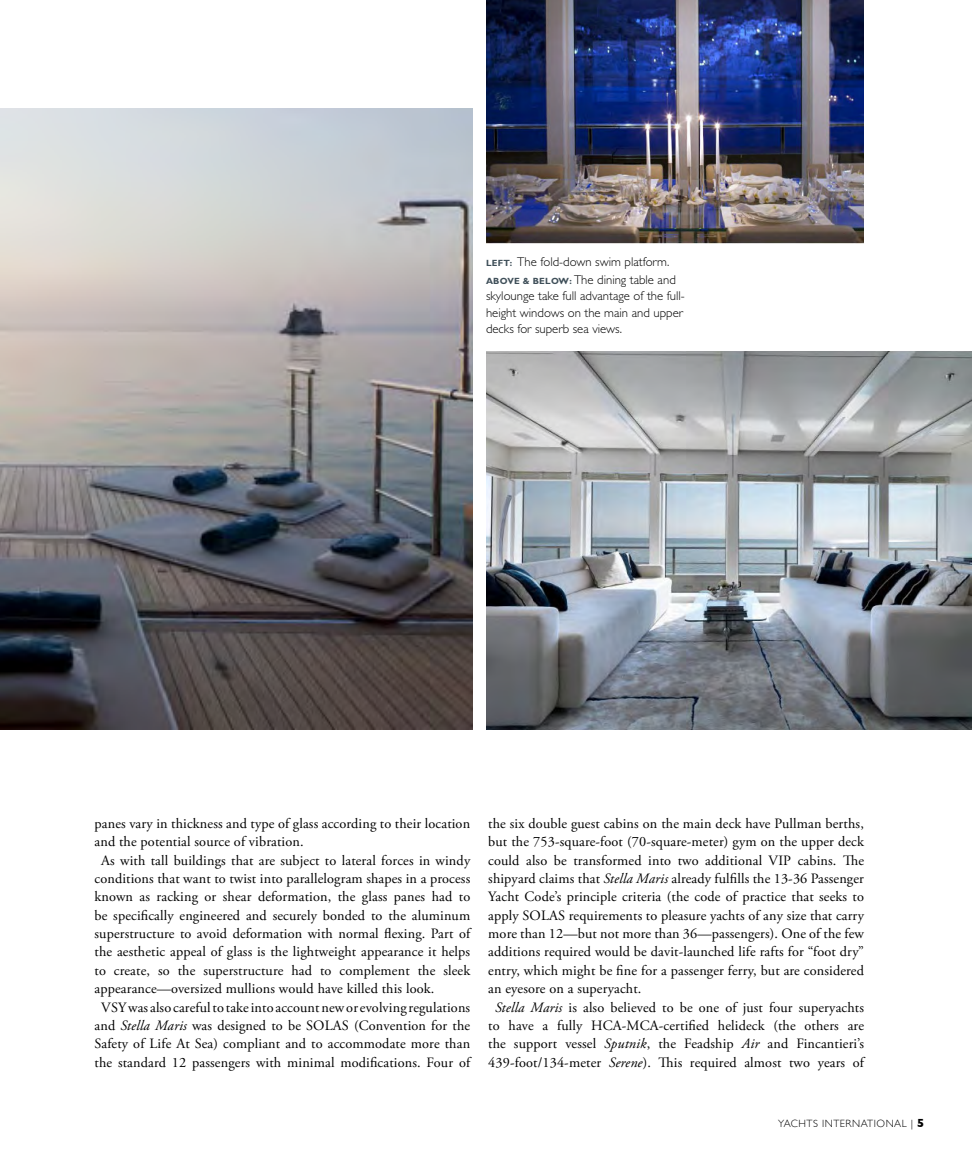
<style>
.page{position:relative;width:972px;height:1175px;background:#fff}
.page>*{position:absolute;margin:0;border:0;box-sizing:border-box;transform-origin:0 0}
.Body_Serif{font:14.25px/18.3px "Adobe Garamond Pro";letter-spacing:.01em;color:#000;text-align:justify}
.Captions{font:300 12.75px/16.5px "Gill Sans Std";color:#000}
.t1{font:300 10.5px "Gill Sans";letter-spacing:.05em;color:#000}
.s1{font-weight:700;font-size:9px;color:#3f4f59}
.s2{font-style:italic}
.s3{font-weight:700;font-size:12px}
</style>
<div class="page">
<img style="left:486px;top:0;width:378px;height:243px">
<img style="left:486px;top:351px;width:486px;height:378px">
<img style="left:0;top:108px;width:472px;height:621px">
<p class="Captions" style="left:486px;top:253px;width:191px;line-height:18px"><span class="s1">LEFT:</span> The fold-down swim platform.<br><span class="s1">ABOVE &amp; BELOW:</span> The dining table and</p>
<p class="Captions" style="left:486px;top:288px;width:200px">skylounge take full advantage of the full&shy;height windows on the main and upper decks for superb sea views.</p>
<p class="Body_Serif" style="left:94px;top:814px;width:377px">panes vary in thickness and type of glass according to their location and the potential source of vibration.</p>
<p class="Body_Serif" style="left:94px;top:851px;width:377px;text-indent:7px">As with tall buildings that are subject to lateral forces in windy conditions that want to twist into parallelogram shapes in a process known as racking or shear deformation, the glass panes had to be specifically engineered and securely bonded to the aluminum superstructure to avoid deformation with normal flexing. Part of the aesthetic appeal of glass is the lightweight appearance it helps to create, so the superstructure had to complement the sleek appearance—oversized mullions would have killed this look.</p>
<p class="Body_Serif" style="left:94px;top:998px;width:377px;text-align:center">VSY was also careful to take into account new or evolving regulations and <span class="s2">Stella Maris</span> was designed to be SOLAS (Convention for the Safety of Life At Sea) compliant and to accommodate more than the standard 12 passengers with minimal modifications. Four of</p>
<p class="Body_Serif" style="left:488px;top:814px;width:377px">the six double guest cabins on the main deck have Pullman berths, but the 753-square-foot (70-square-meter) gym on the upper deck could also be transformed into two additional VIP cabins. The shipyard claims that <span class="s2">Stella Maris</span> already fulfills the 13-36 Passenger Yacht Code’s principle criteria (the code of practice that seeks to apply SOLAS requirements to pleasure yachts of any size that carry more than 12—but not more than 36—passengers). One of the few additions required would be davit-launched life rafts for “foot dry” entry, which might be fine for a passenger ferry, but are considered an eyesore on a superyacht.</p>
<p class="Body_Serif" style="left:488px;top:998px;width:377px;text-align:center"><span class="s2">Stella Maris</span> is also believed to be one of just four superyachts to have a fully HCA-MCA-certified helideck (the others are the support vessel <span class="s2">Sputnik</span>, the Feadship <span class="s2">Air</span> and Fincantieri’s 439-foot/134-meter <span class="s2">Serene</span>). This required almost two years of</p>
<p class="t1" style="left:778px;top:1117px;width:147px">YACHTS INTERNATIONAL | <span class="s3">5</span></p>
</div>
